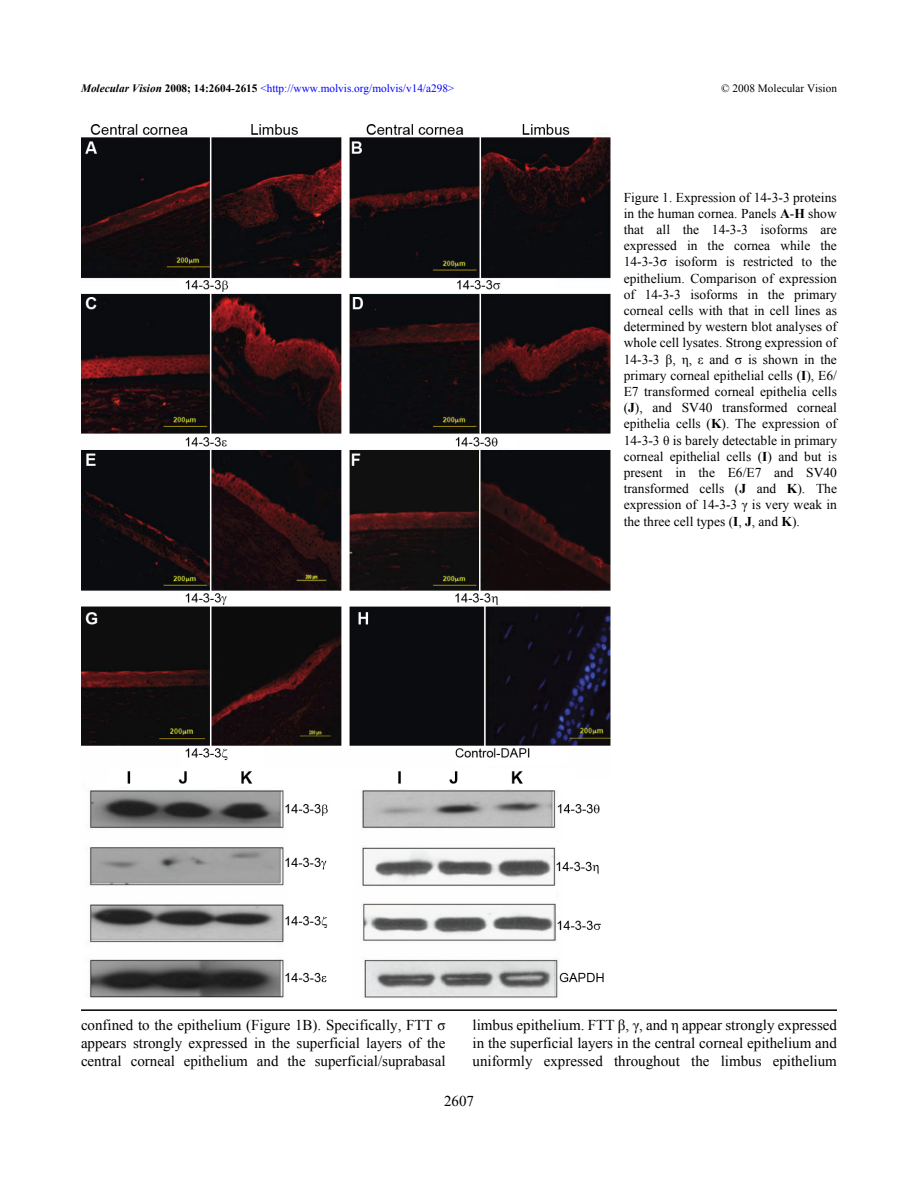
<style>
.page{position:relative;width:918px;height:1188px;background:#fff}
.page>*{position:absolute;margin:0;border:0;box-sizing:border-box;transform-origin:0 0}
.t1{font:15px/18px "Times New Roman";color:#000;text-align:justify}
.t2{font:13.5px/16.2px "Times New Roman";color:#000;text-align:justify}
.t3{font:11.25px "Times New Roman";color:#00f}
.t4{font:11.25px "Times New Roman";color:#000}
.s1{font-weight:700;font-style:italic;color:#000}
.s2{font-weight:700;color:#000}
.s3{font-weight:700}
</style>
<div class="page">
<img style="left:81px;top:124px;width:529px;height:874px">
<hr style="left:81px;top:1009px;width:756px;height:2px;background:#000">
<p class="t3" style="left:81px;top:80px;width:375px"><span class="s1">Molecular Vision</span> <span class="s2">2008; 14:2604-2615</span> &lt;http://www.molvis.org/molvis/v14/a298&gt;</p>
<p class="t4" style="left:721px;top:80px;width:117px">© 2008 Molecular Vision</p>
<p class="t2" style="left:624px;top:189px;width:215px">Figure 1. Expression of 14-3-3 proteins in the human cornea. Panels <span class="s3">A</span>-<span class="s3">H</span> show that all the 14-3-3 isoforms are expressed in the cornea while the 14-3-3σ isoform is restricted to the epithelium. Comparison of expression of 14-3-3 isoforms in the primary corneal cells with that in cell lines as determined by western blot analyses of whole cell lysates. Strong expression of 14-3-3 β, η, ε and σ is shown in the primary corneal epithelial cells (<span class="s3">I</span>), E6/ E7 transformed corneal epithelia cells (<span class="s3">J</span>), and SV40 transformed corneal epithelia cells (<span class="s3">K</span>). The expression of 14-3-3 θ is barely detectable in primary corneal epithelial cells (<span class="s3">I</span>) and but is present in the E6/E7 and SV40 transformed cells (<span class="s3">J</span> and <span class="s3">K</span>). The expression of 14-3-3 γ is very weak in the three cell types (<span class="s3">I</span>, <span class="s3">J</span>, and <span class="s3">K</span>).</p>
<p class="t1" style="left:81px;top:1016px;width:366px">confined to the epithelium (Figure 1B). Specifically, FTT σ appears strongly expressed in the superficial layers of the central corneal epithelium and the superficial/suprabasal</p>
<p class="t1" style="left:472px;top:1016px;width:366px">limbus epithelium. FTT β, γ, and η appear strongly expressed in the superficial layers in the central corneal epithelium and uniformly expressed throughout the limbus epithelium</p>
<p class="t1" style="left:444px;top:1092px;width:31px">2607</p>
</div>
